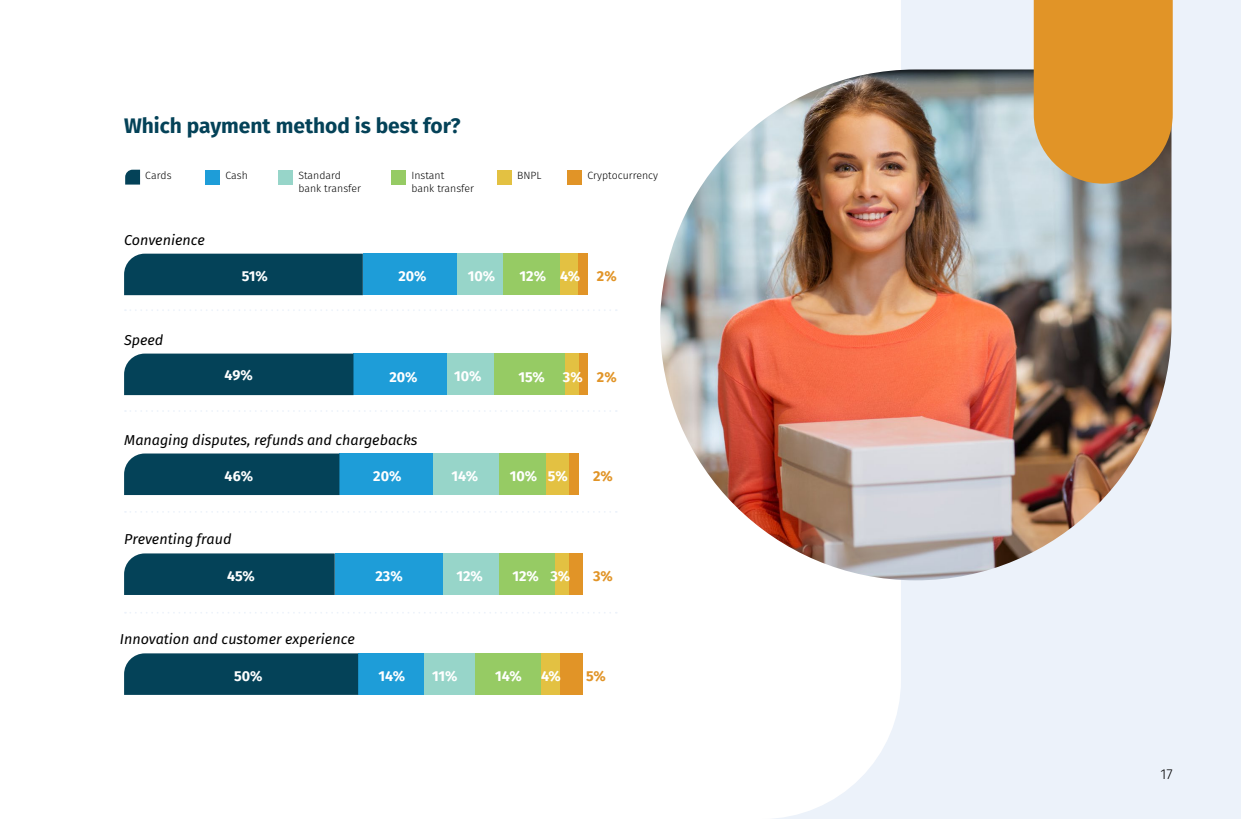
<style>
.page{position:relative;width:1241px;height:819px;background:#fff}
.page>*{position:absolute;margin:0;border:0;box-sizing:border-box;transform-origin:0 0}
.t1{font:700 21px "Fira Sans";color:#044258}
.t2{font:italic 14.35px "Fira Sans";color:#000}
.t3{font:700 14.35px "Fira Sans";color:#fff}
.t4{font:700 14.35px "Fira Sans";color:#e19427}
.t5{font:300 14.35px "Fira Sans";color:#000}
.t6{font:300 10.5px/12.2px "Fira Sans";color:#000}
.s1{color:#e19427}
</style>
<div class="page">
<div style="left:0;top:0;width:1240px;height:819px;background:#ecf2fa"></div>
<div style="left:0;top:0;width:900px;height:819px;background:#fff"></div>
<svg style="left:125px;top:170px;width:15px;height:14px"></svg>
<div style="left:205px;top:170px;width:14px;height:14px;background:#1e9dd8"></div>
<div style="left:278px;top:170px;width:15px;height:14px;background:#97d5c9"></div>
<div style="left:391px;top:170px;width:14px;height:14px;background:#96cb64"></div>
<div style="left:497px;top:170px;width:15px;height:14px;background:#e3c142"></div>
<div style="left:567px;top:170px;width:15px;height:14px;background:#e19427"></div>
<div style="left:578px;top:254px;width:9px;height:41px;background:#e19427"></div>
<div style="left:559px;top:254px;width:19px;height:41px;background:#e3c142"></div>
<div style="left:503px;top:254px;width:56px;height:41px;background:#96cb64"></div>
<div style="left:456px;top:254px;width:47px;height:41px;background:#97d5c9"></div>
<div style="left:363px;top:254px;width:93px;height:41px;background:#1e9dd8"></div>
<div style="left:124px;top:254px;width:239px;height:41px;background:#044258"></div>
<div style="left:578px;top:353px;width:9px;height:42px;background:#e19427"></div>
<div style="left:564px;top:353px;width:14px;height:42px;background:#e3c142"></div>
<div style="left:494px;top:353px;width:70px;height:42px;background:#96cb64"></div>
<div style="left:447px;top:353px;width:47px;height:42px;background:#97d5c9"></div>
<div style="left:353px;top:353px;width:94px;height:42px;background:#1e9dd8"></div>
<div style="left:124px;top:353px;width:229px;height:42px;background:#044258"></div>
<div style="left:568px;top:453px;width:10px;height:42px;background:#e19427"></div>
<div style="left:545px;top:453px;width:23px;height:42px;background:#e3c142"></div>
<div style="left:498px;top:453px;width:47px;height:42px;background:#96cb64"></div>
<div style="left:433px;top:453px;width:65px;height:42px;background:#97d5c9"></div>
<div style="left:339px;top:453px;width:94px;height:42px;background:#1e9dd8"></div>
<div style="left:124px;top:453px;width:215px;height:42px;background:#044258"></div>
<div style="left:568px;top:553px;width:14px;height:42px;background:#e19427"></div>
<div style="left:554px;top:553px;width:14px;height:42px;background:#e3c142"></div>
<div style="left:498px;top:553px;width:56px;height:42px;background:#96cb64"></div>
<div style="left:442px;top:553px;width:56px;height:42px;background:#97d5c9"></div>
<div style="left:335px;top:553px;width:107px;height:42px;background:#1e9dd8"></div>
<div style="left:124px;top:553px;width:211px;height:42px;background:#044258"></div>
<div style="left:559px;top:653px;width:23px;height:41px;background:#e19427"></div>
<div style="left:540px;top:653px;width:19px;height:41px;background:#e3c142"></div>
<div style="left:475px;top:653px;width:65px;height:41px;background:#96cb64"></div>
<div style="left:423px;top:653px;width:52px;height:41px;background:#97d5c9"></div>
<div style="left:358px;top:653px;width:65px;height:41px;background:#1e9dd8"></div>
<div style="left:124px;top:653px;width:234px;height:41px;background:#044258"></div>
<svg style="left:125px;top:309px;width:491px;height:2px"></svg>
<svg style="left:125px;top:410px;width:491px;height:2px"></svg>
<svg style="left:125px;top:511px;width:491px;height:1px"></svg>
<svg style="left:125px;top:612px;width:491px;height:1px"></svg>
<img style="left:660px;top:69px;width:511px;height:511px">
<svg style="left:1033px;top:0;width:139px;height:184px;background:#da9430"></svg>
<h1 class="t1" style="left:124px;top:107px;width:338px">Which payment method is best for?</h1>
<p class="t6" style="left:145px;top:169px;width:28px">Cards</p>
<p class="t6" style="left:225px;top:169px;width:24px">Cash</p>
<p class="t6" style="left:298px;top:169px;width:64px">Standard bank transfer</p>
<p class="t6" style="left:411px;top:169px;width:64px">Instant<br>bank transfer</p>
<p class="t6" style="left:517px;top:169px;width:26px">BNPL</p>
<p class="t6" style="left:587px;top:169px;width:72px">Cryptocurrency</p>
<p class="t2" style="left:124px;top:230px;width:82px">Convenience</p>
<p class="t3" style="left:242px;top:264px;width:27px">51%</p>
<p class="t3" style="left:398px;top:264px;width:30px">20%</p>
<p class="t3" style="left:467px;top:264px;width:29px">10%</p>
<p class="t3" style="left:519px;top:264px;width:98px">12% 4% <span class="s1">2%</span></p>
<p class="t2" style="left:124px;top:330px;width:41px">Speed</p>
<p class="t3" style="left:224px;top:363px;width:30px">49%</p>
<p class="t3" style="left:389px;top:365px;width:30px">20%</p>
<p class="t3" style="left:454px;top:364px;width:29px">10%</p>
<p class="t3" style="left:518px;top:365px;width:28px">15%</p>
<p class="t3" style="left:563px;top:365px;width:55px">3% <span class="s1">2%</span></p>
<p class="t2" style="left:124px;top:429px;width:295px">Managing disputes, refunds and chargebacks</p>
<p class="t3" style="left:224px;top:464px;width:30px">46%</p>
<p class="t3" style="left:373px;top:464px;width:30px">20%</p>
<p class="t3" style="left:451px;top:464px;width:28px">14%</p>
<p class="t3" style="left:509px;top:464px;width:59px">10% 5%</p>
<p class="t4" style="left:593px;top:464px;width:21px">2%</p>
<p class="t2" style="left:124px;top:529px;width:109px">Preventing fraud</p>
<p class="t3" style="left:227px;top:564px;width:29px">45%</p>
<p class="t3" style="left:375px;top:564px;width:29px">23%</p>
<p class="t3" style="left:456px;top:564px;width:28px">12%</p>
<p class="t3" style="left:512px;top:564px;width:59px">12% 3%</p>
<p class="t4" style="left:593px;top:564px;width:21px">3%</p>
<p class="t2" style="left:120px;top:628px;width:236px">Innovation and customer experience</p>
<p class="t3" style="left:234px;top:663px;width:30px">50%</p>
<p class="t3" style="left:378px;top:663px;width:28px">14%</p>
<p class="t3" style="left:432px;top:663px;width:27px">11%</p>
<p class="t3" style="left:495px;top:663px;width:28px">14%</p>
<p class="t3" style="left:541px;top:663px;width:21px">4%</p>
<p class="t4" style="left:586px;top:663px;width:21px">5%</p>
<p class="t5" style="left:1160px;top:763px;width:14px">17</p>
</div>
